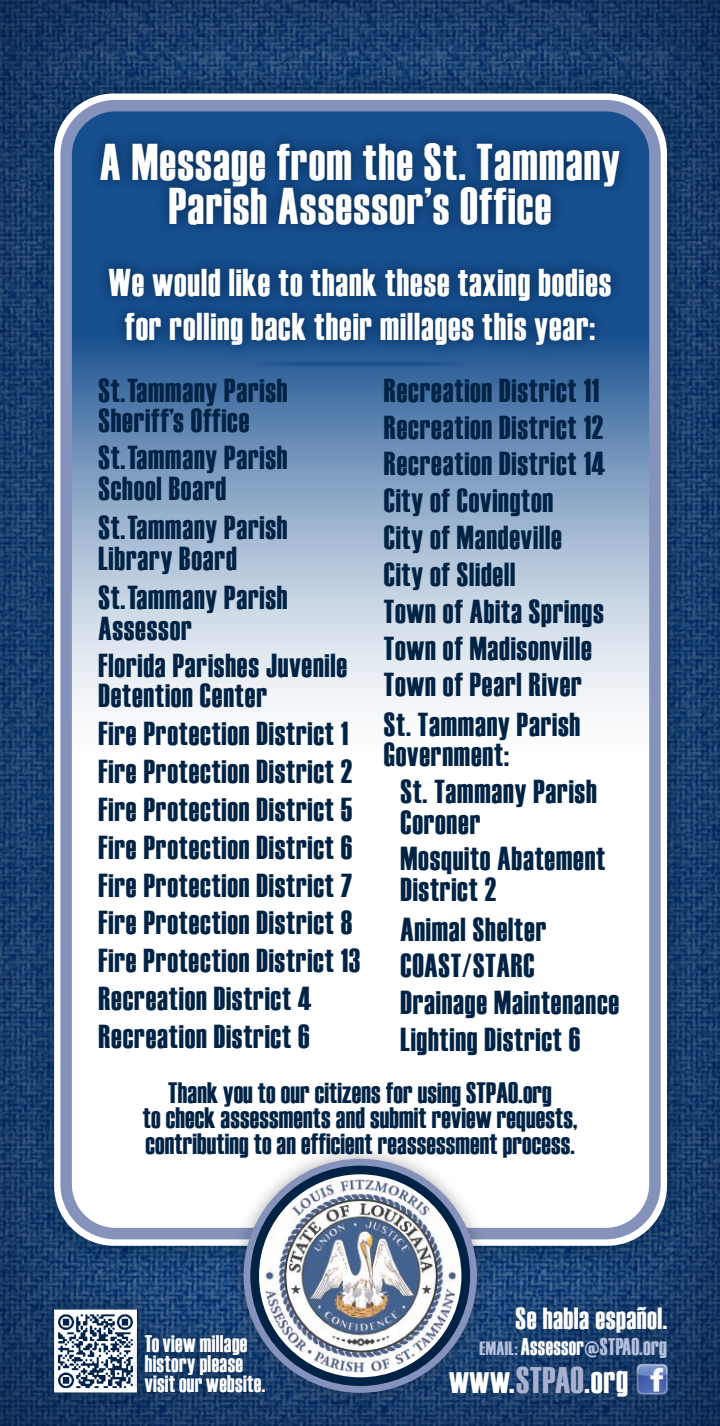
<style>
.page{position:relative;width:720px;height:1426px;background:#fff}
.page>*{position:absolute;margin:0;border:0;box-sizing:border-box;transform-origin:0 0}
.t1{font:51.6px/44.2px "Haettenschweiler";letter-spacing:.03em;color:#fff;text-align:center;scale:.9 1}
.t2{font:38.6px/44.2px "Haettenschweiler";letter-spacing:.03em;color:#fff;text-align:center;scale:.9 1}
.t3{font:37px "Haettenschweiler";letter-spacing:.02em;color:#fff;scale:.9 1}
.t4{font:33.2px/36.8px "Haettenschweiler";letter-spacing:.03em;color:#002345;scale:.9 1}
.t5{font:30.4px "Haettenschweiler";letter-spacing:.02em;color:#fff;scale:.9 1}
.t6{font:29.4px/25.8px "Haettenschweiler";letter-spacing:.01em;color:#002345;text-align:center;scale:.9 1}
.t7{font:24px/20px "Haettenschweiler";letter-spacing:.02em;color:#fff;scale:.88 1}
.t8{font:24px "Haettenschweiler";letter-spacing:.02em;color:#b6bfdd;scale:.86 1}
.s1{font-size:19.2px}
.s2{color:#fff}
.s3{color:#a9b0cf}
</style>
<div class="page">
<div style="left:0;top:0;width:720px;height:1426px;background:#002345;opacity:.9"></div>
<div style="left:21px;top:60px;width:679px;height:1219px;background:#002345;opacity:.75"></div>
<div style="left:54px;top:93px;width:613px;height:1152px;border:5px solid #fff;border-radius:57px"></div>
<div style="left:66px;top:106px;width:589px;height:1127px;background:#fff;border-radius:49px"></div>
<svg style="left:67px;top:106px;width:588px;height:605px;background:#93acca"></svg>
<div style="left:60px;top:100px;width:601px;height:1139px;border:12px solid #8592bc;border-radius:49px"></div>
<div style="left:496px;top:1286px;width:189px;height:64px;background:#002345;opacity:.5"></div>
<div style="left:228px;top:1143px;width:264px;height:265px;background:#241f1f;opacity:.35"></div>
<img style="left:261px;top:1176px;width:198px;height:199px">
<div style="left:244px;top:1158px;width:233px;height:234px;border:36px solid #8592bc;border-radius:50%"></div>
<div style="left:250px;top:1165px;width:220px;height:221px;border:22px solid #002345;border-radius:50%"></div>
<img style="left:261px;top:1176px;width:198px;height:199px;border-radius:50%">
<div style="left:259px;top:1174px;width:202px;height:203px;border:5px solid #fff;border-radius:50%"></div>
<div style="left:461px;top:1318px;width:226px;height:59px;background:#002345;opacity:.5"></div>
<div style="left:445px;top:1362px;width:188px;height:40px;background:#002345;opacity:.5"></div>
<img style="left:635px;top:1363px;width:34px;height:33px">
<div style="left:89px;top:130px;width:542px;height:226px;background:#002345;opacity:.8"></div>
<svg style="left:250px;top:362px;width:219px;height:4px"></svg>
<div style="left:38px;top:1293px;width:115px;height:116px;background:#002345;opacity:.65"></div>
<img style="left:59px;top:1314px;width:73px;height:73px">
<div style="left:54px;top:1309px;width:83px;height:83px;border:4px solid #fff"></div>
<div style="left:128px;top:1319px;width:151px;height:89px;background:#002345;opacity:.65"></div>
<h1 class="t1" style="left:100px;top:137px;width:579px">A Message from the St. Tammany<br>Parish Assessor’s Office</h1>
<p class="t2" style="left:109px;top:258px;width:560px">We would like to thank these taxing bodies for rolling back their millages this year:</p>
<p class="t4" style="left:98px;top:373px;width:212px;line-height:30.4px">St. Tammany Parish<br>Sheriff’s Office</p>
<p class="t4" style="left:98px;top:441px;width:212px;line-height:30.4px">St. Tammany Parish<br>School Board</p>
<p class="t4" style="left:98px;top:511px;width:212px;line-height:30.4px">St. Tammany Parish<br>Library Board</p>
<p class="t4" style="left:98px;top:581px;width:212px;line-height:30.4px">St. Tammany Parish<br>Assessor</p>
<p class="t4" style="left:98px;top:648px;width:278px;line-height:30.4px">Florida Parishes Juvenile<br>Detention Center</p>
<p class="t4" style="left:98px;top:713px;width:292px;line-height:37.8px">Fire Protection District 1<br>Fire Protection District 2<br>Fire Protection District 5<br>Fire Protection District 6<br>Fire Protection District 7<br>Fire Protection District 8<br>Fire Protection District 13<br>Recreation District 4<br>Recreation District 6</p>
<p class="t4" style="left:384px;top:370px;width:247px">Recreation District 11<br>Recreation District 12<br>Recreation District 14<br>City of Covington<br>City of Mandeville<br>City of Slidell<br>Town of Abita Springs<br>Town of Madisonville<br>Town of Pearl River</p>
<p class="t4" style="left:384px;top:707px;width:220px;line-height:30.4px">St. Tammany Parish<br>Government:</p>
<p class="t4" style="left:400px;top:775px;width:220px;line-height:30.4px">St. Tammany Parish<br>Coroner</p>
<p class="t4" style="left:400px;top:842px;width:229px;line-height:30.4px">Mosquito Abatement<br>District 2</p>
<p class="t4" style="left:400px;top:909px;width:245px">Animal Shelter<br>COAST/STARC<br>Drainage Maintenance<br>Lighting District 6</p>
<p class="t6" style="left:143px;top:1078px;width:484px">Thank you to our citizens for using STPAO.org<br>to check assessments and submit review requests, contributing to an efficient reassessment process.</p>
<p class="t7" style="left:145px;top:1332px;width:138px">To view millage history please visit our website.</p>
<p class="t5" style="left:515px;top:1300px;width:170px">Se habla español.</p>
<p class="t8" style="left:480px;top:1333px;width:219px"><span class="s1">EMAIL:</span> <span class="s2">Assessor</span><span class="s1">@</span>STPAO.org</p>
<p class="t3" style="left:449px;top:1359px;width:200px">www.<span class="s3">STPAO</span>.org</p>
</div>
